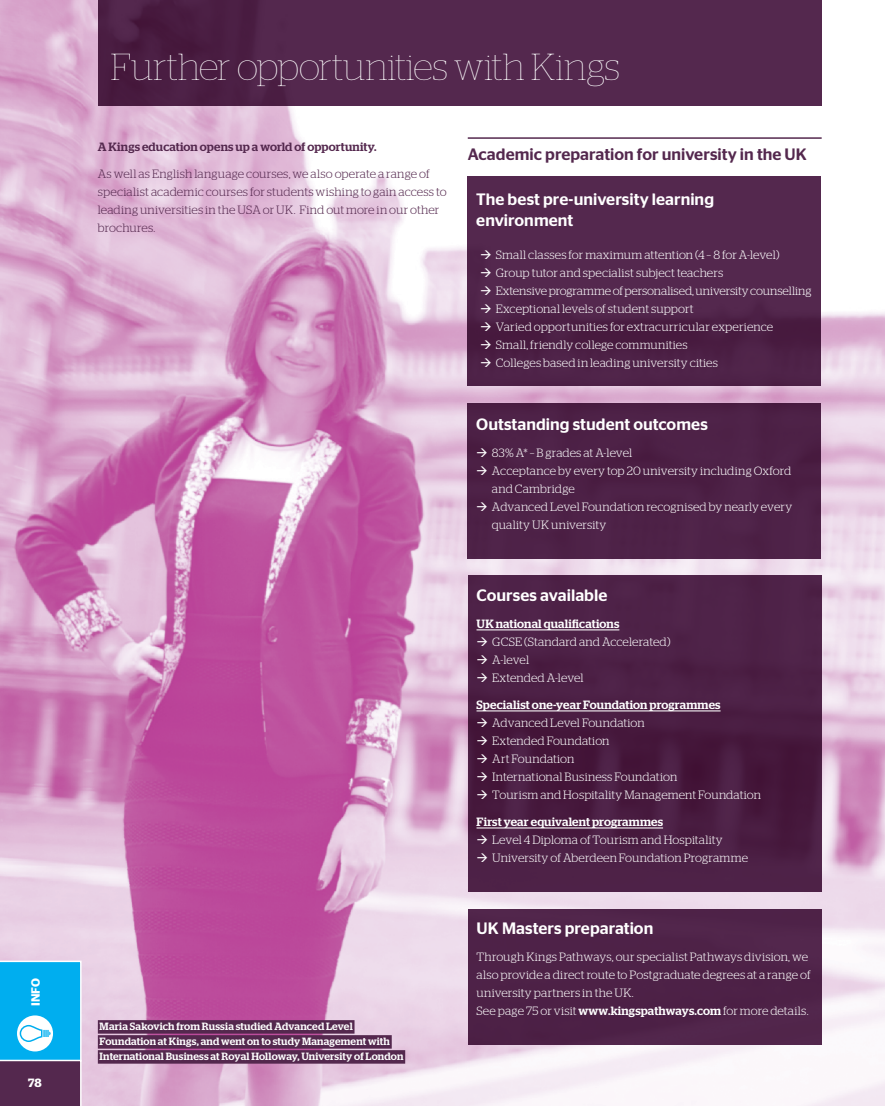
<style>
.page{position:relative;width:885px;height:1106px;background:#fff}
.page>*{position:absolute;margin:0;border:0;box-sizing:border-box;transform-origin:0 0}
.t1{font:100 37.5px "Stag";letter-spacing:.005em;color:#fff}
.t2{font:500 16.5px/21px "Stag Sans";letter-spacing:.005em;color:#fff}
.t3{font:500 16.5px "Stag Sans";letter-spacing:.005em;color:#54284e}
.t4{font:300 12px/18px "Stag";letter-spacing:.005em;color:#fff}
.t5{font:300 12px/18px "Stag";letter-spacing:.015em;color:#54284e}
.t6{font:500 12px "Stag";letter-spacing:.015em;color:#fff}
.t7{font:500 12px "Stag";letter-spacing:.01em;color:#54284e}
.t8{font:600 12px "Stag Sans";color:#fff}
.t9{font:600 12px "Stag";color:#fff}
.t10{font:500 10.5px/15px "Stag";letter-spacing:.015em;color:#fff}
.s1{font-weight:500}
</style>
<div class="page">
<img style="left:0;top:0;width:884px;height:1106px">
<hr style="left:467px;top:137px;width:354px;height:2px;background:#54284e">
<div style="left:467px;top:176px;width:354px;height:209px;background:#54284e"></div>
<div style="left:468px;top:909px;width:353px;height:135px;background:#4e2247"></div>
<div style="left:468px;top:575px;width:353px;height:317px;background:linear-gradient(to right,#4b1e43,#4b1f44)"></div>
<hr style="left:476px;top:629px;width:143px;height:1px;background:#fff">
<hr style="left:476px;top:710px;width:244px;height:1px;background:#fff">
<hr style="left:476px;top:827px;width:187px;height:1px;background:#fff">
<div style="left:467px;top:403px;width:354px;height:155px;background:#4e2247"></div>
<div style="left:98px;top:0;width:723px;height:106px;background:#54284e"></div>
<div style="left:98px;top:1020px;width:256px;height:13px;background:#54284e"></div>
<div style="left:98px;top:1035px;width:293px;height:13px;background:#54284e"></div>
<div style="left:98px;top:1050px;width:307px;height:13px;background:#54284e"></div>
<svg style="left:0;top:960px;width:82px;height:146px;background:#388fc0"></svg>
<p class="t8" style="left:29px;top:1006px;width:30px;rotate:-90deg">info</p>
<p class="t9" style="left:28px;top:1076px;width:15px">78</p>
<h1 class="t1" style="left:111px;top:46px;width:510px">Further opportunities with Kings</h1>
<p class="t7" style="left:98px;top:140px;width:280px">A Kings education opens up a world of opportunity.</p>
<p class="t5" style="left:98px;top:165px;width:350px">As well as English language courses, we also operate a range of specialist academic courses for students wishing to gain access to leading universities in the USA or UK. Find out more in our other brochures.</p>
<h2 class="t3" style="left:467px;top:145px;width:340px">Academic preparation for university in the UK</h2>
<h2 class="t2" style="left:476px;top:189px;width:239px">The best pre-university learning environment</h2>
<p class="t4" style="left:480px;top:246px;width:301px">→ Small classes for maximum attention (4 – 8 for A-level)</p>
<p class="t4" style="left:480px;top:264px;width:244px">→ Group tutor and specialist subject teachers</p>
<p class="t4" style="left:480px;top:282px;width:333px">→ Extensive programme of personalised, university counselling</p>
<p class="t4" style="left:480px;top:300px;width:215px">→ Exceptional levels of student support</p>
<p class="t4" style="left:480px;top:318px;width:294px">→ Varied opportunities for extracurricular experience</p>
<p class="t4" style="left:480px;top:336px;width:209px">→ Small, friendly college communities</p>
<p class="t4" style="left:480px;top:354px;width:239px">→ Colleges based in leading university cities</p>
<h2 class="t2" style="left:476px;top:414px;width:233px">Outstanding student outcomes</h2>
<p class="t4" style="left:476px;top:444px;width:157px">→ 83% A* – B grades at A-level</p>
<p class="t4" style="left:492px;top:462px;width:301px;text-indent:-16px">→ Acceptance by every top 20 university including Oxford and Cambridge</p>
<p class="t4" style="left:492px;top:498px;width:302px;text-indent:-16px">→ Advanced Level Foundation recognised by nearly every quality UK university</p>
<p class="t10" style="left:100px;top:1018px;width:305px">Maria Sakovich from Russia studied Advanced Level<br>Foundation at Kings, and went on to study Management with<br>International Business at Royal Holloway, University of London</p>
<h2 class="t2" style="left:476px;top:585px;width:132px">Courses available</h2>
<p class="t6" style="left:476px;top:617px;width:144px">UK national qualifications</p>
<p class="t4" style="left:476px;top:633px;width:195px">→ GCSE (Standard and Accelerated)</p>
<p class="t4" style="left:476px;top:651px;width:54px">→ A-level</p>
<p class="t4" style="left:476px;top:669px;width:109px">→ Extended A-level</p>
<p class="t6" style="left:476px;top:698px;width:245px">Specialist one-year Foundation programmes</p>
<p class="t4" style="left:476px;top:714px;width:170px">→ Advanced Level Foundation</p>
<p class="t4" style="left:476px;top:732px;width:134px">→ Extended Foundation</p>
<p class="t4" style="left:476px;top:750px;width:99px">→ Art Foundation</p>
<p class="t4" style="left:476px;top:768px;width:202px">→ International Business Foundation</p>
<p class="t4" style="left:476px;top:786px;width:286px">→ Tourism and Hospitality Management Foundation</p>
<p class="t6" style="left:476px;top:815px;width:188px">First year equivalent programmes</p>
<p class="t4" style="left:476px;top:831px;width:248px">→ Level 4 Diploma of Tourism and Hospitality</p>
<p class="t4" style="left:476px;top:849px;width:273px">→ University of Aberdeen Foundation Programme</p>
<h2 class="t2" style="left:476px;top:918px;width:178px">UK Masters preparation</h2>
<p class="t4" style="left:476px;top:948px;width:336px">Through Kings Pathways, our specialist Pathways division, we also provide a direct route to Postgraduate degrees at a range of university partners in the UK.<br>See page 75 or visit <span class="s1">www.kingspathways.com</span> for more details.</p>
</div>
